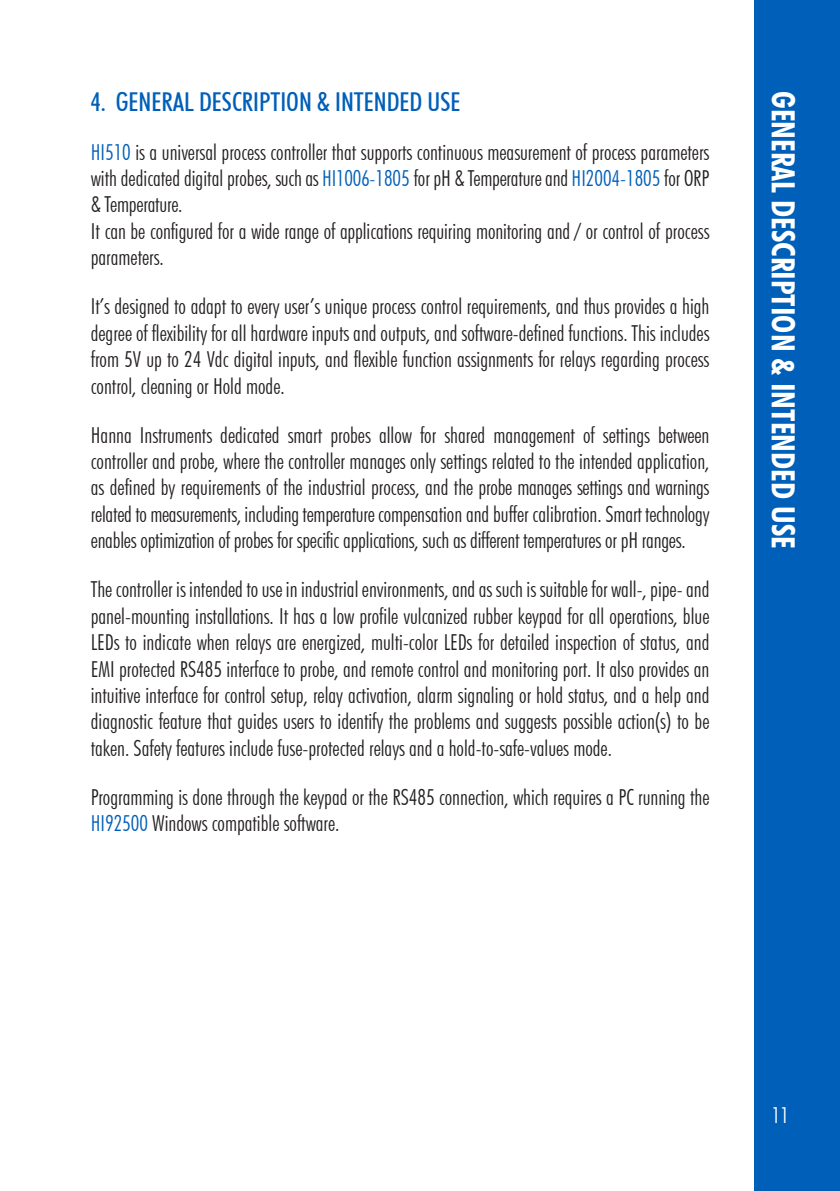
<style>
.page{position:relative;width:840px;height:1191px;background:#fff}
.page>*{position:absolute;margin:0;border:0;box-sizing:border-box;transform-origin:0 0}
.t1{font:700 condensed 32px "Futura BT";color:#fff}
.t2{font:500 condensed 26px "Futura BT";color:#005fb9}
.body_text_MAN{font:300 condensed 22px/26.4px "Futura BT";color:#231f20;text-align:justify}
.t3{font:300 condensed 22px "Futura BT";color:#fff}
.s1{color:#005fb9}
</style>
<div class="page">
<div style="left:754px;top:0;width:85px;height:1191px;background:#005fb9"></div>
<p class="t2" style="left:91px;top:85px;width:371px">4. GENERAL DESCRIPTION &amp; INTENDED USE</p>
<p class="body_text_MAN" style="left:91px;top:138px;width:619px"><span class="s1">HI510</span> is a universal process controller that supports continuous measurement of process parameters with dedicated digital probes, such as <span class="s1">HI1006-1805</span> for pH &amp; Temperature and <span class="s1">HI2004-1805</span> for ORP &amp; Temperature.</p>
<p class="body_text_MAN" style="left:91px;top:218px;width:619px">It can be configured for a wide range of applications requiring monitoring and / or control of process parameters.</p>
<p class="body_text_MAN" style="left:91px;top:293px;width:620px">It’s designed to adapt to every user’s unique process control requirements, and thus provides a high degree of flexibility for all hardware inputs and outputs, and software-defined functions. This includes from 5V up to 24 Vdc digital inputs, and flexible function assignments for relays regarding process control, cleaning or Hold mode.</p>
<p class="body_text_MAN" style="left:91px;top:421px;width:619px">Hanna Instruments dedicated smart probes allow for shared management of settings between controller and probe, where the controller manages only settings related to the intended application, as defined by requirements of the industrial process, and the probe manages settings and warnings related to measurements, including temperature compensation and buffer calibration. Smart technology enables optimization of probes for specific applications, such as different temperatures or pH ranges.</p>
<p class="body_text_MAN" style="left:91px;top:576px;width:619px">The controller is intended to use in industrial environments, and as such is suitable for wall-, pipe- and panel-mounting installations. It has a low profile vulcanized rubber keypad for all operations, blue LEDs to indicate when relays are energized, multi-color LEDs for detailed inspection of status, and EMI protected RS485 interface to probe, and remote control and monitoring port. It also provides an intuitive interface for control setup, relay activation, alarm signaling or hold status, and a help and diagnostic feature that guides users to identify the problems and suggests possible action(s) to be taken. Safety features include fuse-protected relays and a hold-to-safe-values mode.</p>
<p class="body_text_MAN" style="left:91px;top:783px;width:620px">Programming is done through the keypad or the RS485 connection, which requires a PC running the<br><span class="s1">HI92500</span> Windows compatible software.</p>
<h1 class="t1" style="left:802px;top:91px;width:459px;rotate:90deg">GENERAL DESCRIPTION &amp; INTENDED USE</h1>
<p class="t3" style="left:771px;top:1101px;width:19px">11</p>
</div>
